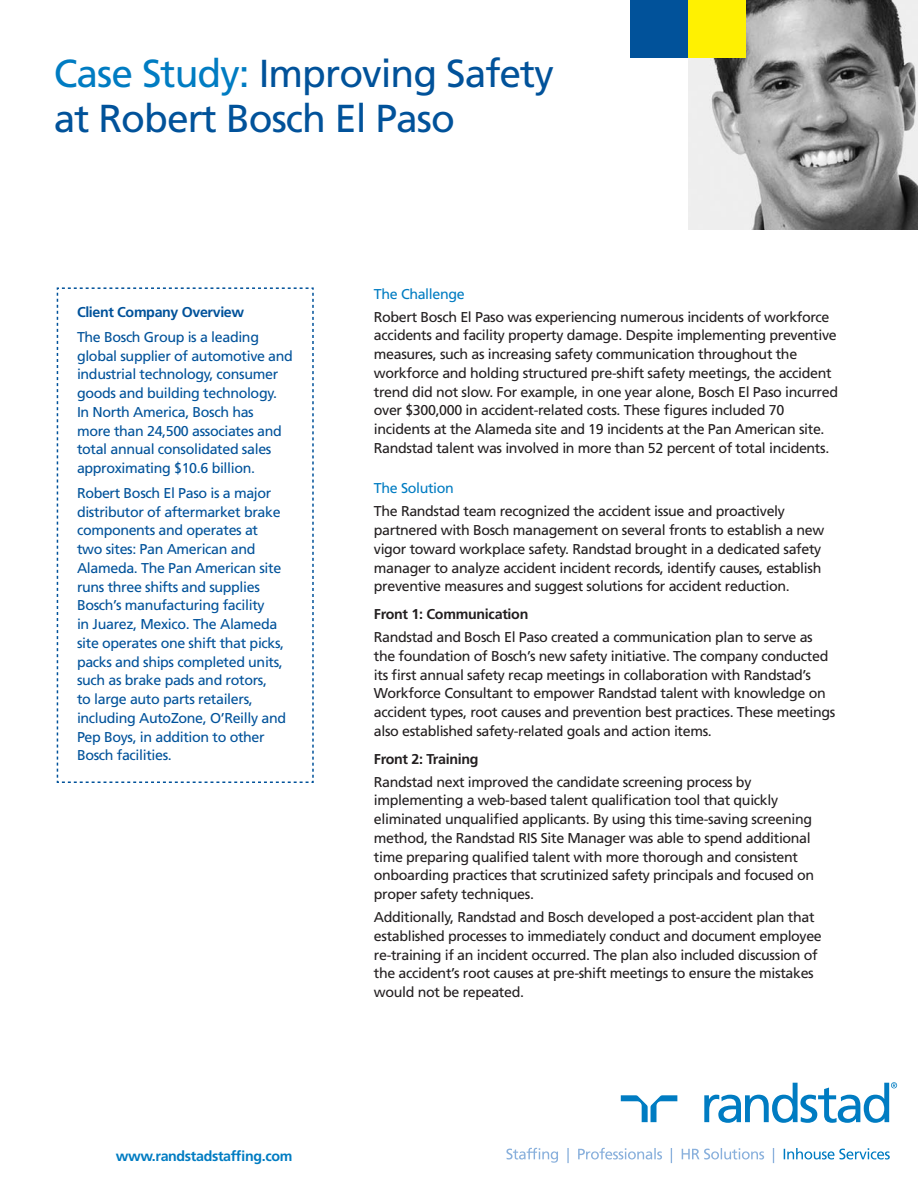
<style>
.page{position:relative;width:918px;height:1188px;background:#fff}
.page>*{position:absolute;margin:0;border:0;box-sizing:border-box;transform-origin:0 0}
.t1{font:39px/45px "Frutiger";letter-spacing:-.025em;color:#01529a}
.main_text{font:14.25px/18.8px "Frutiger";letter-spacing:-.025em;color:#231f20}
.overview_text{font:14.25px/18.8px "Frutiger";letter-spacing:-.025em;color:#01529a}
.subsubhead{font:700 14.25px "Frutiger";letter-spacing:-.02em;color:#231f20}
.t2{font:700 14.25px "Frutiger";letter-spacing:-.025em;color:#007cc2}
.subhead{font:14.25px "Frutiger";letter-spacing:-.025em;color:#007cc2}
.t3{font:700 14.25px "Frutiger";letter-spacing:-.025em;color:#01529a}
.s1{color:#007cc2}
</style>
<div class="page">
<svg style="left:621px;top:1095px;width:56px;height:27px"></svg>
<svg style="left:704px;top:1082px;width:193px;height:41px"></svg>
<svg style="left:671px;top:1148px;width:103px;height:15px"></svg>
<svg style="left:578px;top:1148px;width:84px;height:12px"></svg>
<svg style="left:506px;top:1148px;width:63px;height:15px"></svg>
<svg style="left:784px;top:1148px;width:106px;height:12px"></svg>
<img style="left:688px;top:0;width:230px;height:230px">
<div style="left:631px;top:0;width:57px;height:57px;background:#01529a"></div>
<div style="left:688px;top:0;width:58px;height:57px;background:#fff101"></div>
<svg style="left:56px;top:287px;width:258px;height:496px"></svg>
<p class="t1" style="left:54px;top:51px;width:502px"><span class="s1">Case Study:</span> Improving Safety at Robert Bosch El Paso</p>
<p class="t3" style="left:77px;top:304px;width:169px">Client Company Overview</p>
<p class="overview_text" style="left:77px;top:327px;width:217px">The Bosch Group is a leading global supplier of automotive and industrial technology, consumer goods and building technology.<br>In North America, Bosch has<br>more than 24,500 associates and total annual consolidated sales approximating $10.6 billion.</p>
<p class="overview_text" style="left:77px;top:483px;width:211px">Robert Bosch El Paso is a major distributor of aftermarket brake components and operates at two sites: Pan American and<br>Alameda. The Pan American site runs three shifts and supplies<br>Bosch’s manufacturing facility<br>in Juarez, Mexico. The Alameda site operates one shift that picks, packs and ships completed units, such as brake pads and rotors,<br>to large auto parts retailers, including AutoZone, O’Reilly and<br>Pep Boys, in addition to other<br>Bosch facilities.</p>
<p class="t2" style="left:116px;top:1147px;width:178px">www.randstadstaffing.com</p>
<p class="subhead" style="left:374px;top:285px;width:92px">The Challenge</p>
<p class="main_text" style="left:374px;top:307px;width:466px">Robert Bosch El Paso was experiencing numerous incidents of workforce accidents and facility property damage. Despite implementing preventive measures, such as increasing safety communication throughout the workforce and holding structured pre-shift safety meetings, the accident trend did not slow. For example, in one year alone, Bosch El Paso incurred over $300,000 in accident-related costs. These figures included 70 incidents at the Alameda site and 19 incidents at the Pan American site.<br>Randstad talent was involved in more than 52 percent of total incidents.</p>
<p class="subhead" style="left:374px;top:480px;width:82px">The Solution</p>
<p class="main_text" style="left:374px;top:502px;width:452px">The Randstad team recognized the accident issue and proactively partnered with Bosch management on several fronts to establish a new vigor toward workplace safety. Randstad brought in a dedicated safety manager to analyze accident incident records, identify causes, establish preventive measures and suggest solutions for accident reduction.</p>
<p class="subsubhead" style="left:374px;top:606px;width:156px">Front 1: Communication</p>
<p class="main_text" style="left:374px;top:628px;width:463px">Randstad and Bosch El Paso created a communication plan to serve as the foundation of Bosch’s new safety initiative. The company conducted its first annual safety recap meetings in collaboration with Randstad’s Workforce Consultant to empower Randstad talent with knowledge on accident types, root causes and prevention best practices. These meetings also established safety-related goals and action items.</p>
<p class="subsubhead" style="left:374px;top:750px;width:106px">Front 2: Training</p>
<p class="main_text" style="left:374px;top:772px;width:442px">Randstad next improved the candidate screening process by implementing a web-based talent qualification tool that quickly eliminated unqualified applicants. By using this time-saving screening method, the Randstad RIS Site Manager was able to spend additional time preparing qualified talent with more thorough and consistent onboarding practices that scrutinized safety principals and focused on proper safety techniques.</p>
<p class="main_text" style="left:374px;top:908px;width:449px">Additionally, Randstad and Bosch developed a post-accident plan that established processes to immediately conduct and document employee re-training if an incident occurred. The plan also included discussion of the accident’s root causes at pre-shift meetings to ensure the mistakes would not be repeated.</p>
</div>
